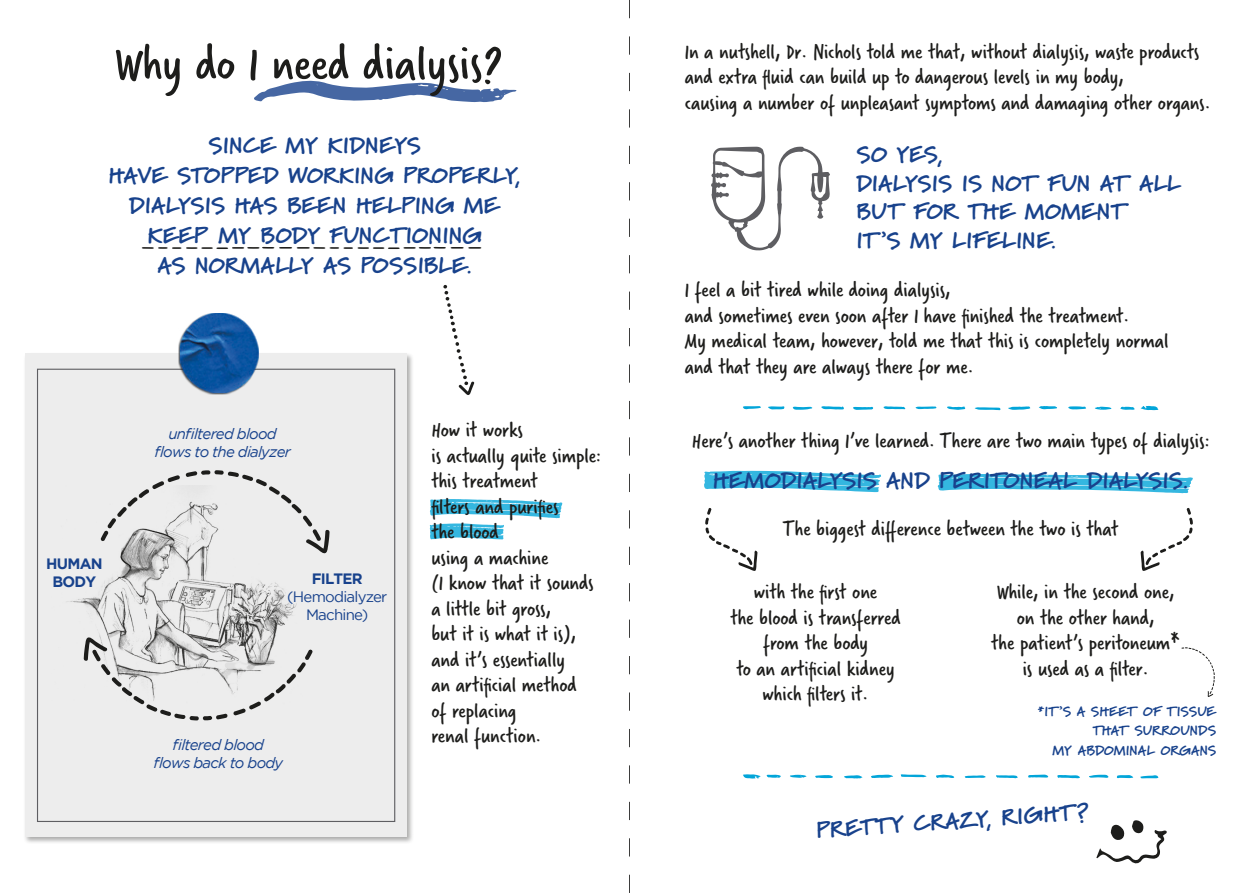
<style>
.page{position:relative;width:1259px;height:893px;background:#fff}
.page>*{position:absolute;margin:0;border:0;box-sizing:border-box;transform-origin:0 0}
.t1{font:52.5px "Verveine";color:#1d1d1b}
.t2{font:22.5px/25.5px "Verveine";color:#1d1d1b}
.t3{font:900 22.5px/28.5px "Marydale";letter-spacing:.01em;color:#18428c}
.t4{font:italic 15px "Gotham";letter-spacing:-.05em;color:#18428c}
.t5{font:15px "Gotham";letter-spacing:-.05em;color:#18428c}
.t6{font:700 15px "Gotham";letter-spacing:-.05em;color:#18428c}
.t7{font:900 13.5px "Marydale";letter-spacing:.01em;color:#18428c}
</style>
<div class="page">
<div style="left:24px;top:352px;width:391px;height:492px;background:#1d1d1b;opacity:.37"></div>
<div style="left:25px;top:354px;width:382px;height:483px;background:#ededed"></div>
<svg style="left:141px;top:247px;width:341px;height:2px"></svg>
<svg style="left:254px;top:80px;width:262px;height:23px"></svg>
<svg style="left:443px;top:285px;width:32px;height:110px"></svg>
<svg style="left:430px;top:499px;width:132px;height:40px"></svg>
<svg style="left:154px;top:470px;width:175px;height:84px"></svg>
<svg style="left:146px;top:649px;width:167px;height:71px"></svg>
<svg style="left:1057px;top:775px;width:23px;height:3px"></svg>
<svg style="left:900px;top:774px;width:26px;height:3px"></svg>
<svg style="left:871px;top:775px;width:22px;height:3px"></svg>
<svg style="left:996px;top:775px;width:22px;height:3px"></svg>
<svg style="left:1089px;top:775px;width:19px;height:3px"></svg>
<svg style="left:844px;top:775px;width:18px;height:4px"></svg>
<svg style="left:815px;top:775px;width:18px;height:3px"></svg>
<svg style="left:936px;top:775px;width:18px;height:3px"></svg>
<svg style="left:964px;top:775px;width:21px;height:3px"></svg>
<svg style="left:1140px;top:775px;width:18px;height:3px"></svg>
<svg style="left:1116px;top:775px;width:17px;height:3px"></svg>
<svg style="left:766px;top:775px;width:15px;height:3px"></svg>
<svg style="left:1028px;top:774px;width:20px;height:4px"></svg>
<svg style="left:743px;top:774px;width:17px;height:5px"></svg>
<svg style="left:790px;top:775px;width:16px;height:3px"></svg>
<svg style="left:821px;top:406px;width:23px;height:4px"></svg>
<svg style="left:974px;top:407px;width:26px;height:3px"></svg>
<svg style="left:1008px;top:406px;width:22px;height:4px"></svg>
<svg style="left:883px;top:406px;width:22px;height:3px"></svg>
<svg style="left:792px;top:407px;width:20px;height:3px"></svg>
<svg style="left:1038px;top:406px;width:19px;height:3px"></svg>
<svg style="left:1068px;top:406px;width:18px;height:3px"></svg>
<svg style="left:947px;top:406px;width:18px;height:4px"></svg>
<svg style="left:915px;top:406px;width:22px;height:3px"></svg>
<svg style="left:743px;top:406px;width:18px;height:3px"></svg>
<svg style="left:768px;top:406px;width:16px;height:3px"></svg>
<svg style="left:1120px;top:407px;width:14px;height:3px"></svg>
<svg style="left:853px;top:407px;width:21px;height:3px"></svg>
<svg style="left:1140px;top:406px;width:18px;height:4px"></svg>
<svg style="left:1095px;top:407px;width:16px;height:3px"></svg>
<svg style="left:711px;top:147px;width:119px;height:103px"></svg>
<svg style="left:1140px;top:508px;width:53px;height:63px"></svg>
<svg style="left:705px;top:508px;width:52px;height:63px"></svg>
<svg style="left:704px;top:471px;width:177px;height:21px"></svg>
<svg style="left:937px;top:474px;width:256px;height:19px"></svg>
<img style="left:67px;top:485px;width:235px;height:220px">
<svg style="left:629px;top:0;width:1px;height:893px"></svg>
<img style="left:178px;top:313px;width:81px;height:81px">
<svg style="left:1096px;top:820px;width:71px;height:44px"></svg>
<svg style="left:1181px;top:647px;width:33px;height:50px"></svg>
<p class="t1" style="left:114px;top:27px;width:389px">Why do I need dialysis?</p>
<p class="t3" style="left:208px;top:131px;width:214px">SINCE MY KIDNEYS</p>
<p class="t3" style="left:108px;top:161px;width:414px">HAVE STOPPED WORKING PROPERLY,</p>
<p class="t3" style="left:129px;top:191px;width:371px">DIALYSIS HAS BEEN HELPING ME</p>
<p class="t3" style="left:148px;top:221px;width:336px">KEEP MY BODY FUNCTIONING</p>
<p class="t3" style="left:157px;top:251px;width:316px">AS NORMALLY AS POSSIBLE.</p>
<p class="t6" style="left:46px;top:555px;width:58px">HUMAN</p>
<p class="t6" style="left:53px;top:573px;width:45px">BODY</p>
<p class="t4" style="left:168px;top:425px;width:110px">unfiltered blood</p>
<p class="t4" style="left:154px;top:443px;width:138px">flows to the dialyzer</p>
<p class="t6" style="left:312px;top:570px;width:53px">FILTER</p>
<p class="t5" style="left:287px;top:589px;width:102px">(Hemodialyzer</p>
<p class="t5" style="left:306px;top:607px;width:64px">Machine)</p>
<p class="t4" style="left:173px;top:737px;width:93px">filtered blood</p>
<p class="t4" style="left:153px;top:755px;width:131px">flows back to body</p>
<p class="t2" style="left:431px;top:417px;width:93px">How it works</p>
<p class="t2" style="left:431px;top:443px;width:171px">is actually quite simple: this treatment</p>
<p class="t2" style="left:431px;top:494px;width:129px">filters and purifies</p>
<p class="t2" style="left:431px;top:519px;width:69px">the blood</p>
<p class="t2" style="left:431px;top:545px;width:118px">using a machine</p>
<p class="t2" style="left:431px;top:570px;width:164px">(I know that it sounds a little bit gross,</p>
<p class="t2" style="left:431px;top:621px;width:146px">but it is what it is), and it’s essentially</p>
<p class="t2" style="left:431px;top:672px;width:147px">an artificial method</p>
<p class="t2" style="left:431px;top:698px;width:87px">of replacing</p>
<p class="t2" style="left:431px;top:723px;width:112px">renal function.</p>
<p class="t2" style="left:685px;top:39px;width:516px">In a nutshell, Dr. Nichols told me that, without dialysis, waste products and extra fluid can build up to dangerous levels in my body,</p>
<p class="t2" style="left:685px;top:90px;width:527px">causing a number of unpleasant symptoms and damaging other organs.</p>
<p class="t3" style="left:856px;top:140px;width:89px">SO YES,</p>
<p class="t3" style="left:856px;top:169px;width:325px">DIALYSIS IS NOT FUN AT ALL<br>BUT FOR THE MOMENT</p>
<p class="t3" style="left:856px;top:226px;width:201px">IT ’S MY LIFELINE.</p>
<p class="t2" style="left:685px;top:277px;width:267px">I feel a bit tired while doing dialysis,</p>
<p class="t2" style="left:685px;top:303px;width:446px">and sometimes even soon after I have finished the treatment.</p>
<p class="t2" style="left:685px;top:328px;width:485px">My medical team, however, told me that this is completely normal</p>
<p class="t2" style="left:685px;top:354px;width:290px">and that they are always there for me.</p>
<p class="t2" style="left:692px;top:428px;width:519px">Here’s another thing I’ve learned. There are two main types of dialysis:</p>
<p class="t3" style="left:713px;top:466px;width:477px">HEMODIALYSIS AND PERITONEAL DIALYSIS.</p>
<p class="t2" style="left:782px;top:516px;width:337px">The biggest difference between the two is that</p>
<p class="t2" style="left:754px;top:579px;width:125px">with the first one</p>
<p class="t2" style="left:730px;top:605px;width:172px">the blood is transferred</p>
<p class="t2" style="left:763px;top:630px;width:106px">from the body</p>
<p class="t2" style="left:736px;top:656px;width:160px">to an artificial kidney</p>
<p class="t2" style="left:762px;top:681px;width:107px">which filters it.</p>
<p class="t2" style="left:996px;top:579px;width:179px">While, in the second one,</p>
<p class="t2" style="left:1016px;top:605px;width:139px">on the other hand,</p>
<p class="t2" style="left:991px;top:630px;width:190px">the patient’s peritoneum*</p>
<p class="t2" style="left:1022px;top:656px;width:127px">is used as a filter.</p>
<p class="t7" style="left:1037px;top:703px;width:180px">*IT ’S A SHEET OF TISSUE</p>
<p class="t7" style="left:1092px;top:723px;width:125px">THAT SURROUNDS</p>
<p class="t7" style="left:1052px;top:742px;width:165px">MY ABDOMINAL ORGANS</p>
<p class="t3" style="left:815px;top:816px;width:275px;rotate:-4deg">PRETTY CRAZY, RIGHT?</p>
</div>
